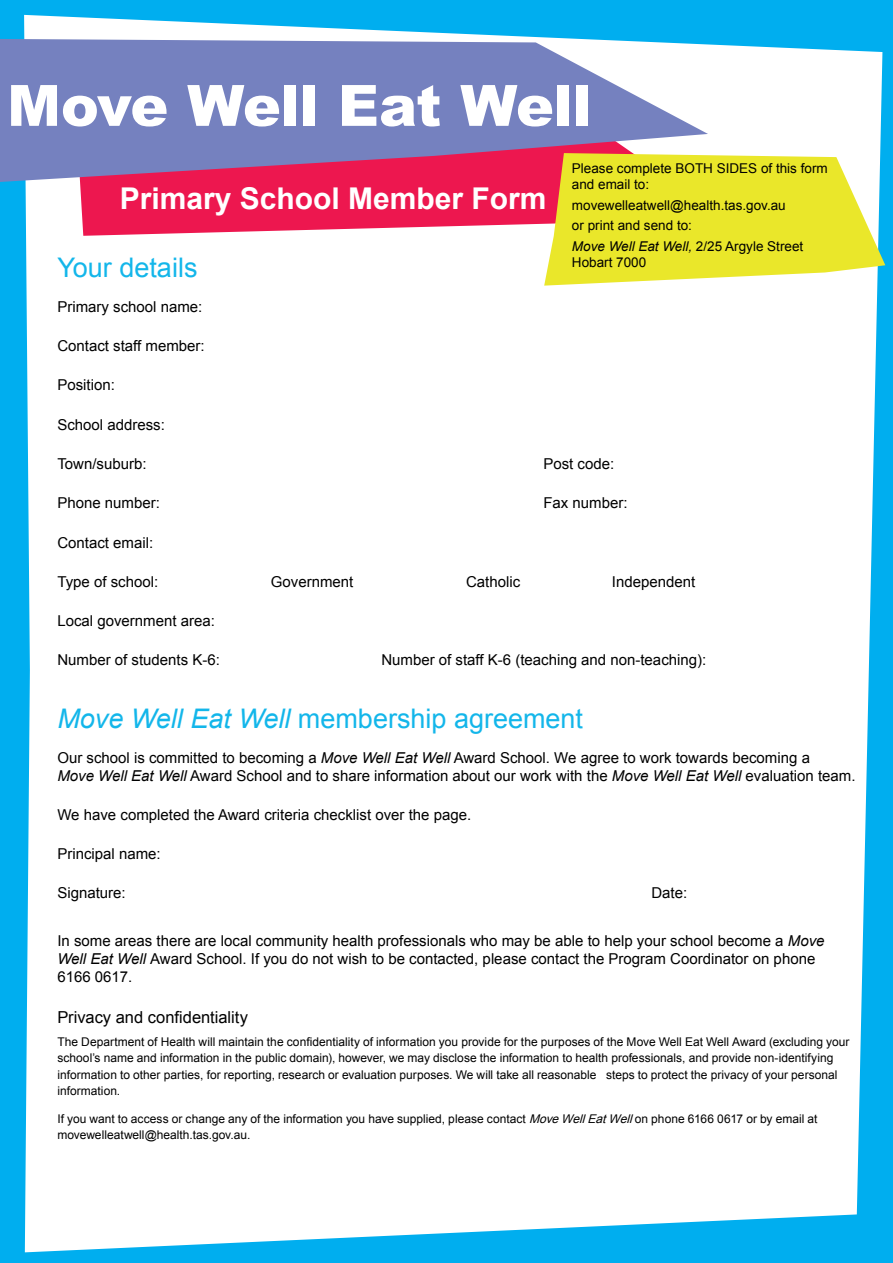
<style>
.page{position:relative;width:893px;height:1263px;background:#00aeef}
.page>*{position:absolute;margin:0;border:0;box-sizing:border-box;transform-origin:0 0}
.t1{font:900 57px "Arial";color:#fff}
.t2{font:700 30px "Arial";color:#fff}
.t3{font:27px "Arial";color:#13b6ea}
.t4{font:16.5px "Arial";color:#000}
.t5{font:15px/18px "Arial";color:#000}
.t6{font:13.5px/20.4px "Arial";color:#000}
.t7{font:12px/16.5px "Arial";color:#000}
.s1{font-style:italic}
</style>
<div class="page">
<div style="left:24px;top:15px;width:858px;height:1237px;background:#fff"></div>
<svg style="left:78px;top:111px;width:654px;height:125px;background:#ef3b6a"></svg>
<svg style="left:0;top:39px;width:708px;height:143px;background:#8e83ba"></svg>
<svg style="left:544px;top:153px;width:341px;height:133px;background:#ede349"></svg>
<h1 class="t1" style="left:7px;top:64px;width:586px">Move Well Eat Well</h1>
<p class="t6" style="left:572px;top:161px;width:257px;line-height:16.2px">Please complete BOTH SIDES of this form and email to:</p>
<p class="t6" style="left:572px;top:195px;width:233px">movewelleatwell@health.tas.gov.au<br>or print and send to:<br><span class="s1">Move Well Eat Well,</span> 2/25 Argyle Street</p>
<p class="t6" style="left:572px;top:252px;width:76px">Hobart 7000</p>
<h2 class="t2" style="left:120px;top:179px;width:428px">Primary School Member Form</h2>
<h3 class="t3" style="left:57px;top:250px;width:142px">Your details</h3>
<p class="t5" style="left:57px;top:298px;width:147px">Primary school name:</p>
<p class="t5" style="left:57px;top:337px;width:149px">Contact staff member:</p>
<p class="t5" style="left:57px;top:376px;width:59px">Position:</p>
<p class="t5" style="left:57px;top:416px;width:109px">School address:</p>
<p class="t5" style="left:57px;top:455px;width:91px">Town/suburb:</p>
<p class="t5" style="left:543px;top:455px;width:72px">Post code:</p>
<p class="t5" style="left:57px;top:494px;width:104px">Phone number:</p>
<p class="t5" style="left:543px;top:494px;width:86px">Fax number:</p>
<p class="t5" style="left:57px;top:533px;width:97px">Contact email:</p>
<p class="t5" style="left:57px;top:573px;width:102px">Type of school:</p>
<p class="t5" style="left:271px;top:573px;width:84px">Government</p>
<p class="t5" style="left:466px;top:573px;width:56px">Catholic</p>
<p class="t5" style="left:612px;top:573px;width:85px">Independent</p>
<p class="t5" style="left:57px;top:612px;width:159px">Local government area:</p>
<p class="t5" style="left:57px;top:651px;width:164px">Number of students K-6:</p>
<p class="t5" style="left:381px;top:651px;width:326px">Number of staff K-6 (teaching and non-teaching):</p>
<h3 class="t3" style="left:57px;top:700px;width:527px"><span class="s1">Move Well Eat Well</span> membership agreement</h3>
<p class="t5" style="left:57px;top:748px;width:800px">Our school is committed to becoming a <span class="s1">Move Well Eat Well</span> Award School. We agree to work towards becoming a<br><span class="s1">Move Well Eat Well</span> Award School and to share information about our work with the <span class="s1">Move Well Eat Well</span> evaluation team.</p>
<p class="t5" style="left:57px;top:806px;width:415px">We have completed the Award criteria checklist over the page.</p>
<p class="t5" style="left:57px;top:845px;width:105px">Principal name:</p>
<p class="t5" style="left:57px;top:884px;width:70px">Signature:</p>
<p class="t5" style="left:651px;top:884px;width:37px">Date:</p>
<p class="t5" style="left:57px;top:932px;width:769px">In some areas there are local community health professionals who may be able to help your school become a <span class="s1">Move<br>Well Eat Well</span> Award School. If you do not wish to be contacted, please contact the Program Coordinator on phone<br>6166 0617.</p>
<p class="t4" style="left:57px;top:1006px;width:192px">Privacy and confidentiality</p>
<p class="t7" style="left:57px;top:1034px;width:794px">The Department of Health will maintain the confidentiality of information you provide for the purposes of the Move Well Eat Well Award (excluding your school’s name and information in the public domain), however, we may disclose the information to health professionals, and provide non-identifying information to other parties, for reporting, research or evaluation purposes. We will take all reasonable steps to protect the privacy of your personal information.</p>
<p class="t7" style="left:57px;top:1110px;width:762px">If you want to access or change any of the information you have supplied, please contact <span class="s1">MoveWellEatWell</span>on phone 6166 0617 or by email at movewelleatwell@health.tas.gov.au.</p>
</div>
